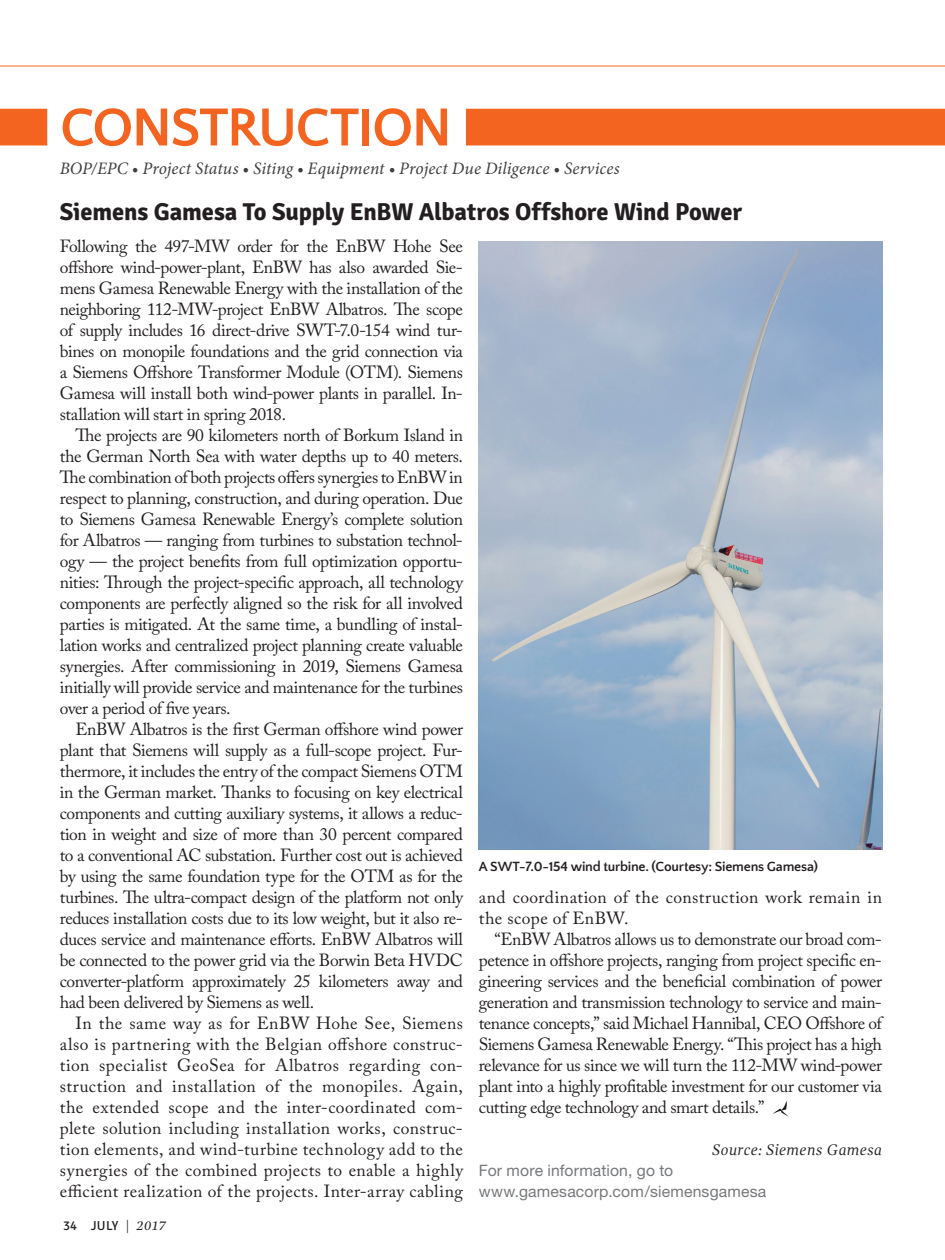
<style>
.page{position:relative;width:945px;height:1260px;background:#fff}
.page>*{position:absolute;margin:0;border:0;box-sizing:border-box;transform-origin:0 0}
.Section_-_Intro_Titl{font:700 56px "Quattrocento Sans";letter-spacing:-.035em;color:#f36421}
.Section_-_Story_Titl{font:700 24.5px "Signika";letter-spacing:-.005em;color:#231f20}
.Body_Copy{font:17.5px/21px "Adobe Caslon Pro";letter-spacing:-.005em;color:#231f20;text-align:justify}
.Body_Copy_1st_PP{font:17.5px/21px "Adobe Caslon Pro";letter-spacing:-.02em;color:#231f20;text-align:justify}
.Section_-_Intro_Desc{font:italic 17.5px "Minion Pro";letter-spacing:.005em;color:#3e3e3f}
.Body_Copy-2{font:17.5px/21px "Adobe Caslon Pro";letter-spacing:.025em;color:#231f20}
.For_More_Info{font:15.75px/21px "Helvetica Neue";letter-spacing:.01em;color:#76787b}
.Source{font:italic 15.75px "Gandhi Serif";letter-spacing:.025em;color:#231f20}
.Photo_Credit{font:700 14px "Quattrocento Sans";letter-spacing:-.015em;color:#231f20}
.t1{font:13.12px "Signika";letter-spacing:.02em;color:#231f20}
.s1{font-family:"Gandhi Serif";font-style:italic}
</style>
<div class="page">
<hr style="left:0;top:66px;width:945px;height:1px;background:#f36421">
<svg style="left:773px;top:1101px;width:15px;height:15px"></svg>
<div style="left:0;top:109px;width:945px;height:36px;background:#f36421"></div>
<div style="left:47px;top:106px;width:419px;height:42px;background:#fff"></div>
<img style="left:479px;top:241px;width:404px;height:608px">
<p class="Section_-_Intro_Titl" style="left:60px;top:98px;width:394px">CONSTRUCTION</p>
<p class="Section_-_Intro_Desc" style="left:60px;top:157px;width:561px">BOP/EPC • Project Status • Siting • Equipment • Project Due Diligence • Services</p>
<p class="Section_-_Story_Titl" style="left:60px;top:197px;width:684px">Siemens Gamesa To Supply EnBW Albatros Offshore Wind Power</p>
<p class="Body_Copy_1st_PP" style="left:60px;top:235px;width:405px">Following the 497-MW order for the EnBW Hohe See offshore wind-power-plant, EnBW has also awarded Sie&shy;mens Gamesa Renewable Energy with the installation of the neighboring 112-MW-project EnBW Albatros. The scope of supply includes 16 direct-drive SWT-7.0-154 wind tur&shy;bines on monopile foundations and the grid connection via a Siemens Offshore Transformer Module (OTM). Siemens Gamesa will install both wind-power plants in parallel. In&shy;stallation will start in spring 2018.</p>
<p class="Body_Copy" style="left:60px;top:424px;width:405px;text-indent:16px">The projects are 90 kilometers north of Borkum Island in the German North Sea with water depths up to 40 meters.<br>The combination of both projects offers synergies to EnBW in respect to planning, construction, and during operation. Due to Siemens Gamesa Renewable Energy’s complete solution for Albatros — ranging from turbines to substation technol&shy;ogy — the project benefits from full optimization opportu&shy;nities: Through the project-specific approach, all technology components are perfectly aligned so the risk for all involved parties is mitigated. At the same time, a bundling of instal&shy;lation works and centralized project planning create valuable synergies. After commissioning in 2019, Siemens Gamesa initially will provide service and maintenance for the turbines over a period of five years.</p>
<p class="Body_Copy" style="left:60px;top:718px;width:405px;text-indent:16px">EnBW Albatros is the first German offshore wind power plant that Siemens will supply as a full-scope project. Fur&shy;thermore, it includes the entry of the compact Siemens OTM in the German market. Thanks to focusing on key electrical components and cutting auxiliary systems, it allows a reduc&shy;tion in weight and size of more than 30 percent compared to a conventional AC substation. Further cost out is achieved by using the same foundation type for the OTM as for the turbines. The ultra-compact design of the platform not only reduces installation costs due to its low weight, but it also re&shy;duces service and maintenance efforts. EnBW Albatros will be connected to the power grid via the Borwin Beta HVDC converter-platform approximately 25 kilometers away and had been delivered by Siemens as well.</p>
<p class="Body_Copy" style="left:60px;top:1012px;width:405px;text-indent:16px">In the same way as for EnBW Hohe See, Siemens also is partnering with the Belgian offshore construc&shy;tion specialist GeoSea for Albatros regarding con&shy;struction and installation of the monopiles. Again, the extended scope and the inter-coordinated com&shy;plete solution including installation works, construc&shy;tion elements, and wind-turbine technology add to the synergies of the combined projects to enable a highly efficient realization of the projects. Inter-array cabling</p>
<p class="Photo_Credit" style="left:479px;top:859px;width:341px">A SWT-7.0-154 wind turbine. (Courtesy: Siemens Gamesa)</p>
<p class="Body_Copy-2" style="left:479px;top:886px;width:405px">and coordination of the construction work remain in the scope of EnBW.</p>
<p class="Body_Copy" style="left:479px;top:928px;width:405px;text-indent:16px">“EnBW Albatros allows us to demonstrate our broad com&shy;petence in offshore projects, ranging from project specific en&shy;gineering services and the beneficial combination of power generation and transmission technology to service and main&shy;tenance concepts,” said Michael Hannibal, CEO Offshore of Siemens Gamesa Renewable Energy. “This project has a high relevance for us since we will turn the 112-MW wind-power plant into a highly profitable investment for our customer via cutting edge technology and smart details.”</p>
<p class="Source" style="left:712px;top:1141px;width:171px">Source: Siemens Gamesa</p>
<p class="For_More_Info" style="left:479px;top:1160px;width:289px">For more information, go to www.gamesacorp.com/siemensgamesa</p>
<p class="t1" style="left:63px;top:1218px;width:105px">34 JULY <span class="s1">| 2017</span></p>
</div>
